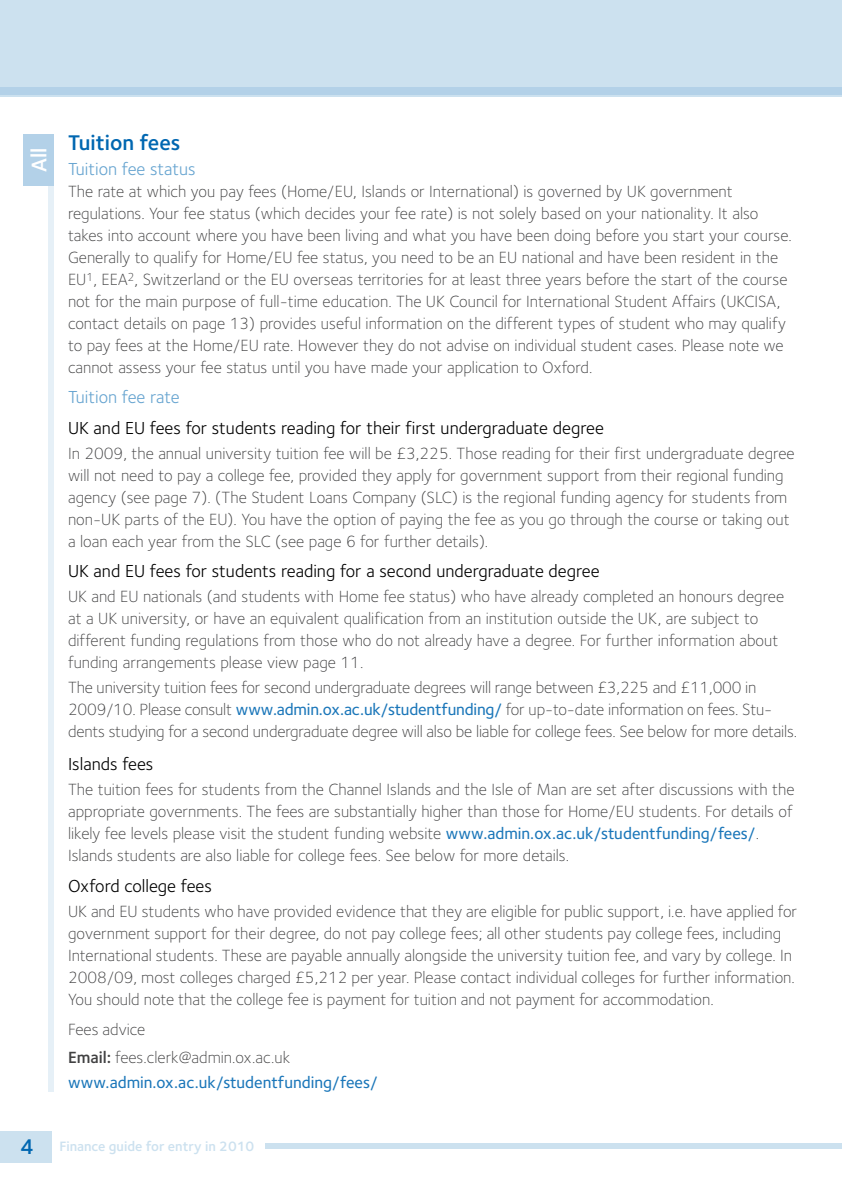
<style>
.page{position:relative;width:842px;height:1191px;background:#fff}
.page>*{position:absolute;margin:0;border:0;box-sizing:border-box;transform-origin:0 0}
.t1{font:600 22px "Foundry Sterling";color:#0067b1}
.t2{font:600 22px "Foundry Sterling";color:#fff}
.t3{font:18px "Foundry Sterling";color:#000}
.t4{font:18px "Foundry Sterling";color:#66a4d0}
.t5{font:300 16.8px/22px "Foundry Sterling";color:#414142}
.t6{font:500 16.8px "Foundry Sterling";color:#1a76b9}
.t7{font:600 14px "Foundry Sterling";color:#cce1ef}
.s1{font-weight:500;color:#1a76b9}
.s2{font-weight:600}
.s3{font-size:22px;color:#0067b1}
</style>
<div class="page">
<div style="left:0;top:1131px;width:51px;height:31px;background:#cce1ef"></div>
<div style="left:265px;top:1143px;width:577px;height:6px;background:#cce1ef"></div>
<div style="left:0;top:0;width:842px;height:96px;background:#cce1ef"></div>
<div style="left:0;top:88px;width:842px;height:7px;background:#b3d1e8"></div>
<div style="left:48px;top:134px;width:6px;height:957px;background:#e6f0f7"></div>
<div style="left:24px;top:134px;width:30px;height:52px;background:#b3d1e8"></div>
<h1 class="t2" style="left:23px;top:172px;width:26px;rotate:-90deg">All</h1>
<h1 class="t1" style="left:68px;top:127px;width:114px">Tuition fees</h1>
<p class="t4" style="left:68px;top:156px;width:129px">Tuition fee status</p>
<p class="t5" style="left:68px;top:179px;width:725px">The rate at which you pay fees (Home/EU, Islands or International) is governed by UK government regulations. Your fee status (which decides your fee rate) is not solely based on your nationality. It also takes into account where you have been living and what you have been doing before you start your course.<br>Generally to qualify for Home/EU fee status, you need to be an EU national and have been resident in the EU<sup>1</sup>, EEA<sup>2</sup>, Switzerland or the EU overseas territories for at least three years before the start of the course not for the main purpose of full-time education. The UK Council for International Student Affairs (UKCISA, contact details on page 13) provides useful information on the different types of student who may qualify to pay fees at the Home/EU rate. However they do not advise on individual student cases. Please note we cannot assess your fee status until you have made your application to Oxford.</p>
<p class="t4" style="left:68px;top:384px;width:113px">Tuition fee rate</p>
<p class="t3" style="left:68px;top:415px;width:537px">UK and EU fees for students reading for their first undergraduate degree</p>
<p class="t5" style="left:68px;top:441px;width:728px">In 2009, the annual university tuition fee will be £3,225. Those reading for their first undergraduate degree will not need to pay a college fee, provided they apply for government support from their regional funding agency (see page 7). (The Student Loans Company (SLC) is the regional funding agency for students from non-UK parts of the EU). You have the option of paying the fee as you go through the course or taking out a loan each year from the SLC (see page 6 for further details).</p>
<p class="t3" style="left:68px;top:558px;width:533px">UK and EU fees for students reading for a second undergraduate degree</p>
<p class="t5" style="left:68px;top:585px;width:718px">UK and EU nationals (and students with Home fee status) who have already completed an honours degree at a UK university, or have an equivalent qualification from an institution outside the UK, are subject to different funding regulations from those who do not already have a degree. For further information about funding arrangements please view page 11.</p>
<p class="t5" style="left:68px;top:676px;width:731px">The university tuition fees for second undergraduate degrees will range between £3,225 and £11,000 in<br>2009/10. Please consult <span class="s1">www.admin.ox.ac.uk/studentfunding/</span> for up-to-date information on fees. Stu&shy;dents studying for a second undergraduate degree will also be liable for college fees. See below for more details.</p>
<p class="t3" style="left:68px;top:751px;width:87px">Islands fees</p>
<p class="t5" style="left:68px;top:778px;width:728px">The tuition fees for students from the Channel Islands and the Isle of Man are set after discussions with the appropriate governments. The fees are substantially higher than those for Home/EU students. For details of likely fee levels please visit the student funding website <span class="s1">www.admin.ox.ac.uk/studentfunding/fees/</span>.<br>Islands students are also liable for college fees. See below for more details.</p>
<p class="t3" style="left:68px;top:873px;width:145px">Oxford college fees</p>
<p class="t5" style="left:68px;top:899px;width:731px">UK and EU students who have provided evidence that they are eligible for public support, i.e. have applied for government support for their degree, do not pay college fees; all other students pay college fees, including International students. These are payable annually alongside the university tuition fee, and vary by college. In 2008/09, most colleges charged £5,212 per year. Please contact individual colleges for further information.<br>You should note that the college fee is payment for tuition and not payment for accommodation.</p>
<p class="t5" style="left:68px;top:1015px;width:224px;line-height:27.6px">Fees advice<br><span class="s2">Email:</span> fees.clerk@admin.ox.ac.uk</p>
<p class="t6" style="left:68px;top:1070px;width:311px">www.admin.ox.ac.uk/studentfunding/fees/</p>
<p class="t7" style="left:20px;top:1136px;width:236px"><span class="s3">4</span> Finance guide for entry in 2010</p>
</div>
